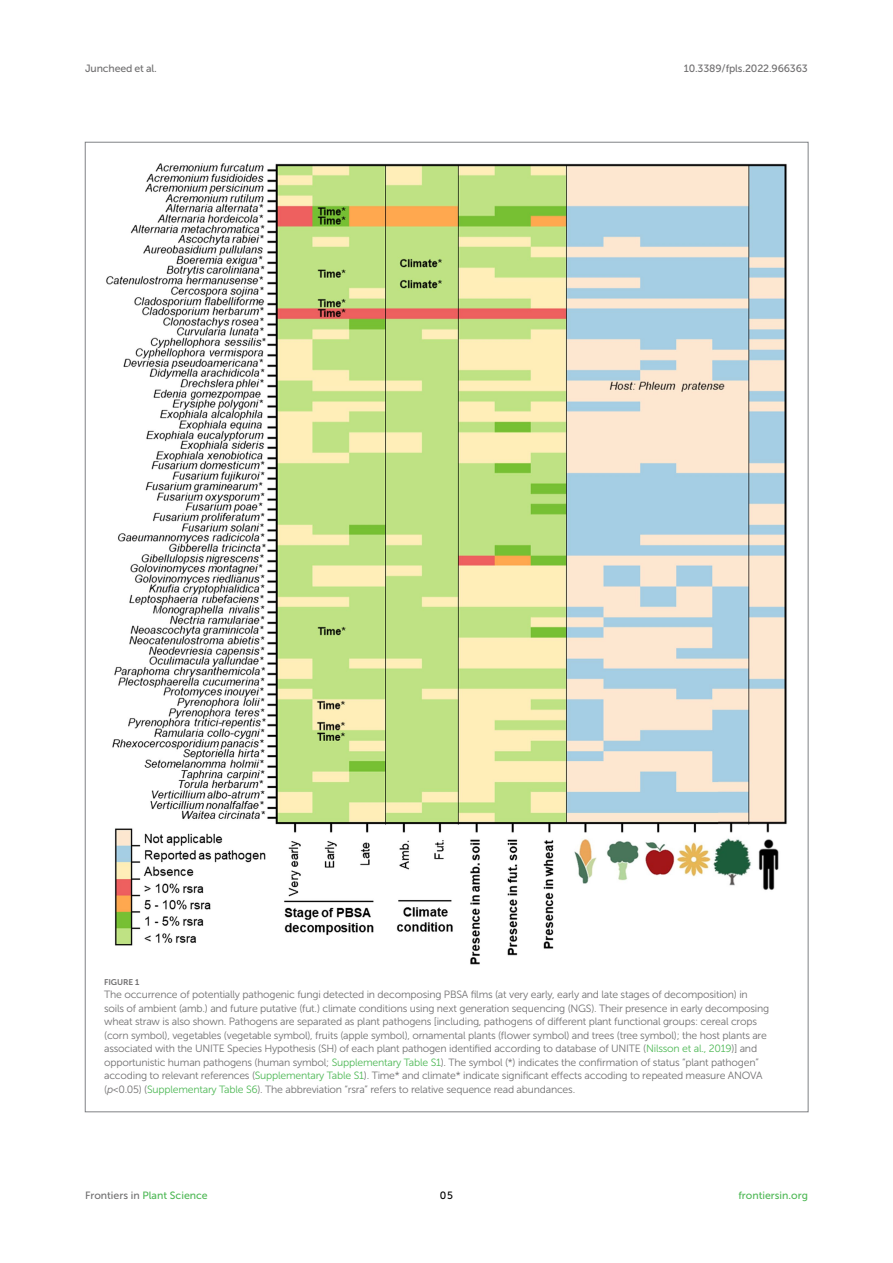
<style>
.page{position:relative;width:893px;height:1263px;background:#fff}
.page>*{position:absolute;margin:0;border:0;box-sizing:border-box;transform-origin:0 0}
.FIG_LEG{font:10.5px/13.5px "Museo Sans 300";letter-spacing:-.02em;color:#706f70}
.t1{font:10.5px "Museo Sans 500";color:#4eb855}
.t2{font:10.5px "Museo Sans 500";letter-spacing:-.015em;color:#706f70}
.t3{font:10.5px "Museo Sans 500";color:#000}
.FIG_HD{font:8.25px "Museo Sans 700";letter-spacing:-.01em;color:#706f70}
.s1{color:#4eb855}
.s2{font-style:italic}
.s3{color:#706f70}
</style>
<div class="page">
<img style="left:106px;top:163px;width:681px;height:802px">
<p class="t2" style="left:85px;top:63px;width:73px">Juncheed et al.</p>
<p class="t2" style="left:684px;top:63px;width:126px">10.3389/fpls.2022.966363</p>
<p class="FIG_HD" style="left:104px;top:977px;width:37px">FIGURE 1</p>
<p class="FIG_LEG" style="left:104px;top:988px;width:667px">The occurrence of potentially pathogenic fungi detected in decomposing PBSA films (at very early, early and late stages of decomposition) in soils of ambient (amb.) and future putative (fut.) climate conditions using next generation sequencing (NGS). Their presence in early decomposing wheat straw is also shown. Pathogens are separated as plant pathogens [including, pathogens of different plant functional groups: cereal crops (corn symbol), vegetables (vegetable symbol), fruits (apple symbol), ornamental plants (flower symbol) and trees (tree symbol); the host plants are associated with the UNITE Species Hypothesis (SH) of each plant pathogen identified according to database of UNITE (<span class="s1">Nilsson et al., 2019</span>)] and opportunistic human pathogens (human symbol; <span class="s1">Supplementary Table S1</span>). The symbol (*) indicates the confirmation of status “plant pathogen” accoding to relevant references (<span class="s1">Supplementary Table S1</span>). Time* and climate* indicate significant effects accoding to repeated measure ANOVA (<span class="s2">p</span> &lt; 0.05) (<span class="s1">Supplementary Table S6</span>). The abbreviation “rsra” refers to relative sequence read abundances.</p>
<p class="t1" style="left:85px;top:1190px;width:124px"><span class="s3">Frontiers in</span> Plant Science</p>
<p class="t3" style="left:440px;top:1190px;width:14px">05</p>
<p class="t1" style="left:738px;top:1190px;width:71px">frontiersin.org</p>
</div>
